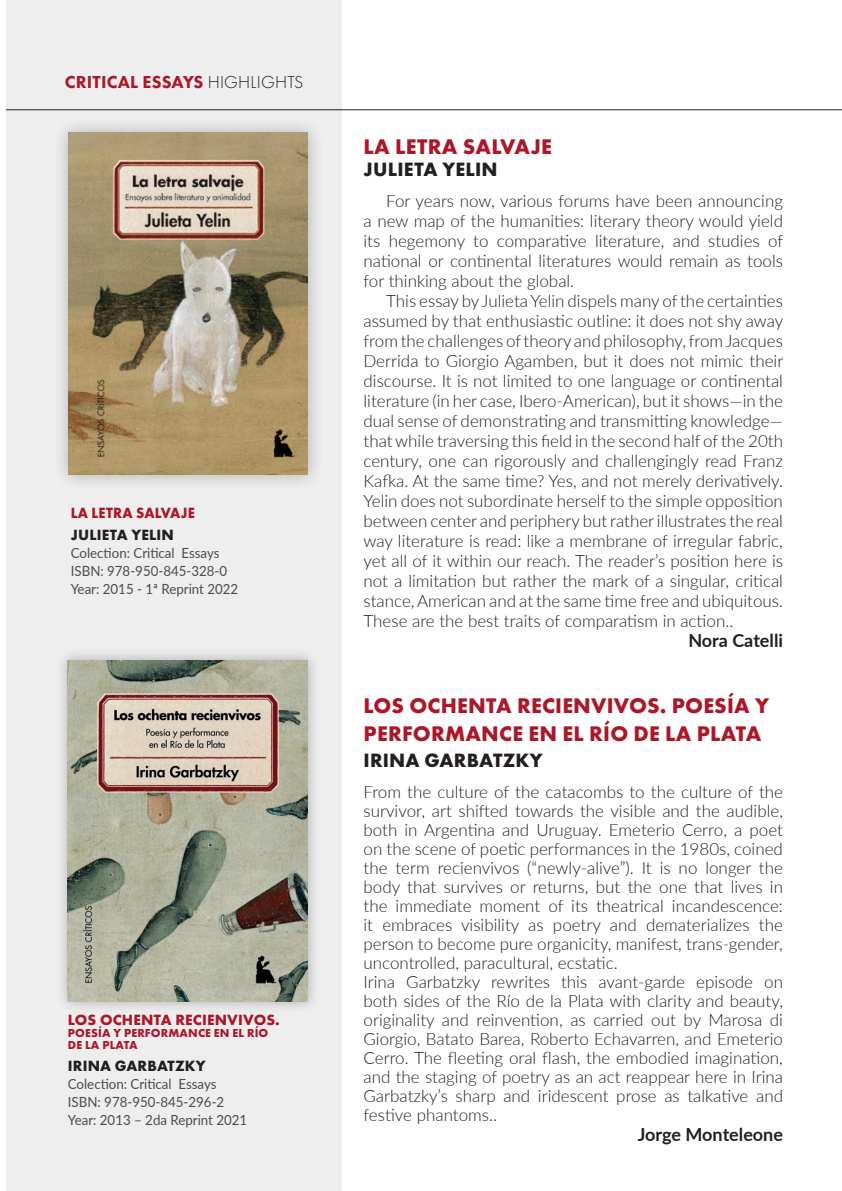
<style>
.page{position:relative;width:842px;height:1191px;background:#fff}
.page>*{position:absolute;margin:0;border:0;box-sizing:border-box;transform-origin:0 0}
.t1{font:700 22px/28px "Futura PT";letter-spacing:.01em;color:#ab182a}
.t2{font:700 20px "Futura PT";letter-spacing:.01em;color:#231f20}
.t3{font:700 18px "Lato";color:#231f20}
.t4{font:800 18px "Futura PT";letter-spacing:.01em;color:#ab182a}
.t5{font:300 17px/20px "Lato";color:#231f20;text-align:justify}
.t6{font:700 15.4px "Futura PT";letter-spacing:.01em;color:#231f20}
.t7{font:700 15.4px "Futura PT";letter-spacing:.01em;color:#ab182a}
.t8{font:700 15.4px "Futura PT";letter-spacing:.01em;color:#ab182a;scale:.94 1}
.t9{font:14px/18px "Lato";color:#4b4c4d;scale:.95 1}
.t10{font:700 12px/12px "Futura PT";letter-spacing:.01em;color:#ab182a}
.s1{font-weight:300;color:#231f20}
</style>
<div class="page">
<div style="left:1px;top:0;width:340px;height:1191px;background:#eeeeef"></div>
<hr style="left:0;top:109px;width:842px;height:1px;background:#231f20">
<div style="left:52px;top:116px;width:271px;height:374px;background:#231f20;opacity:.3"></div>
<img style="left:68px;top:132px;width:240px;height:343px">
<div style="left:56px;top:648px;width:264px;height:366px;background:#231f20;opacity:.3"></div>
<img style="left:68px;top:660px;width:240px;height:342px">
<div style="left:0;top:0;width:6px;height:1191px;background:#fff"></div>
<p class="t4" style="left:65px;top:71px;width:240px">CRITICAL ESSAYS <span class="s1">HIGHLIGHTS</span></p>
<p class="t8" style="left:71px;top:503px;width:133px">LA LETRA SALVAJE</p>
<p class="t6" style="left:71px;top:525px;width:105px">JULIETA YELIN</p>
<p class="t9" style="left:71px;top:543px;width:178px">Colection: Critical Essays<br>ISBN: 978-950-845-328-0<br>Year: 2015 - 1ª Reprint 2022</p>
<p class="t7" style="left:68px;top:1010px;width:213px">LOS OCHENTA RECIENVIVOS.</p>
<p class="t10" style="left:68px;top:1026px;width:202px">POESÍA Y PERFORMANCE EN EL RÍO<br>DE LA PLATA</p>
<p class="t6" style="left:68px;top:1056px;width:139px">IRINA GARBATZKY</p>
<p class="t9" style="left:68px;top:1074px;width:190px">Colection: Critical Essays<br>ISBN: 978-950-845-296-2<br>Year: 2013 – 2da Reprint 2021</p>
<p class="t1" style="left:364px;top:132px;width:190px">LA LETRA SALVAJE</p>
<p class="t2" style="left:364px;top:156px;width:135px">JULIETA YELIN</p>
<p class="t5" style="left:363px;top:190px;width:421px;text-indent:23px">For years now, various forums have been announcing a new map of the humanities: literary theory would yield its hegemony to comparative literature, and studies of national or continental literatures would remain as tools for thinking about the global.</p>
<p class="t5" style="left:363px;top:290px;width:421px;text-indent:23px">This essay by Julieta Yelin dispels many of the certainties assumed by that enthusiastic outline: it does not shy away from the challenges of theory and philosophy, from Jacques Derrida to Giorgio Agamben, but it does not mimic their discourse. It is not limited to one language or continental literature (in her case, Ibero-American), but it shows—in the dual sense of demonstrating and transmitting knowledge— that while traversing this field in the second half of the 20th century, one can rigorously and challengingly read Franz Kafka. At the same time? Yes, and not merely derivatively.<br>Yelin does not subordinate herself to the simple opposition between center and periphery but rather illustrates the real way literature is read: like a membrane of irregular fabric, yet all of it within our reach. The reader’s position here is not a limitation but rather the mark of a singular, critical stance, American and at the same time free and ubiquitous.<br>These are the best traits of comparatism in action..</p>
<p class="t3" style="left:688px;top:627px;width:96px">Nora Catelli</p>
<p class="t1" style="left:364px;top:691px;width:407px">LOS OCHENTA RECIENVIVOS. POESÍA Y<br>PERFORMANCE EN EL RÍO DE LA PLATA</p>
<p class="t2" style="left:364px;top:747px;width:180px">IRINA GARBATZKY</p>
<p class="t5" style="left:363px;top:781px;width:421px;line-height:19px;text-align:left">From the culture of the catacombs to the culture of the survivor, art shifted towards the visible and the audible, both in Argentina and Uruguay. Emeterio Cerro, a poet on the scene of poetic performances in the 1980s, coined the term recienvivos (“newly-alive”). It is no longer the body that survives or returns, but the one that lives in the immediate moment of its theatrical incandescence: it embraces visibility as poetry and dematerializes the person to become pure organicity, manifest, trans-gender, uncontrolled, paracultural, ecstatic.<br>Irina Garbatzky rewrites this avant-garde episode on both sides of the Río de la Plata with clarity and beauty, originality and reinvention, as carried out by Marosa di Giorgio, Batato Barea, Roberto Echavarren, and Emeterio Cerro. The fleeting oral flash, the embodied imagination, and the staging of poetry as an act reappear here in Irina Garbatzky’s sharp and iridescent prose as talkative and festive phantoms..</p>
<p class="t3" style="left:638px;top:1121px;width:147px">Jorge Monteleone</p>
</div>
